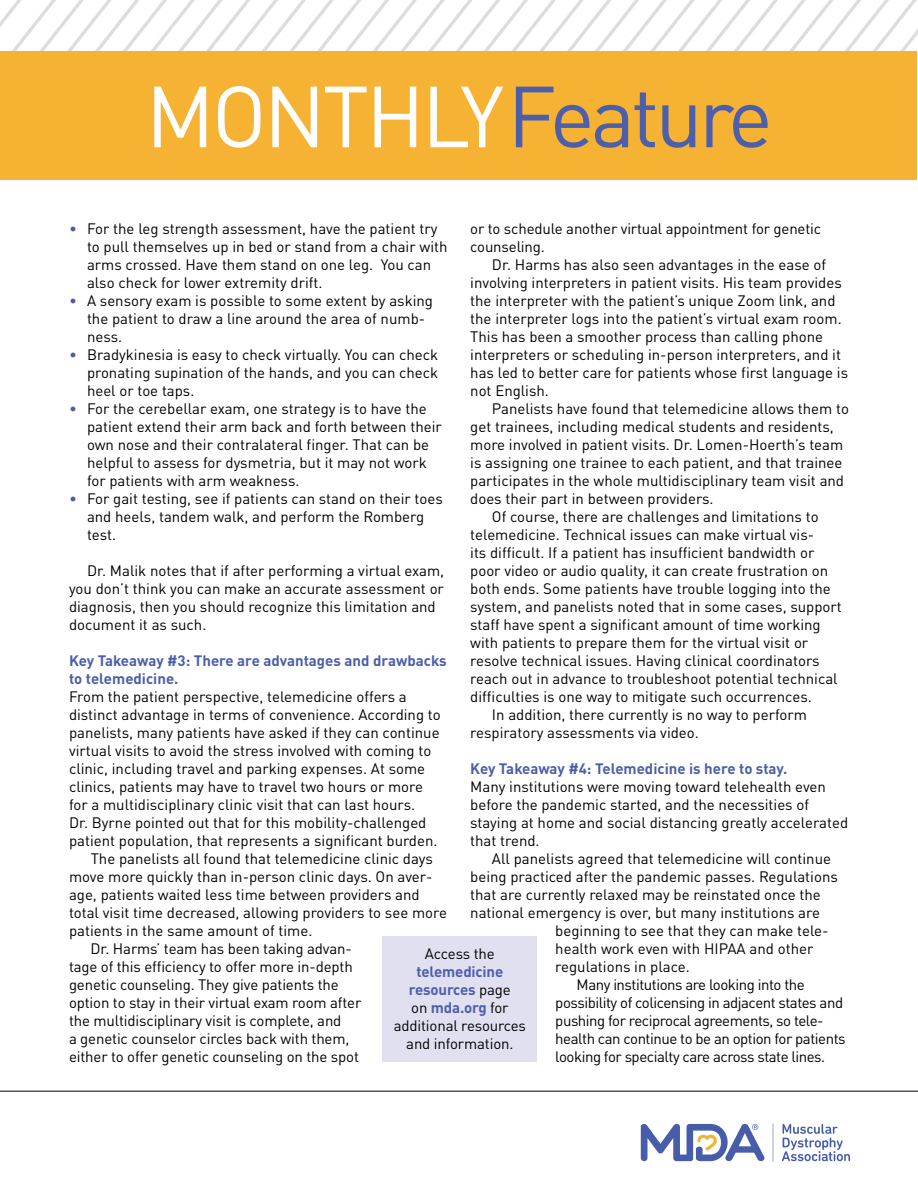
<style>
.page{position:relative;width:918px;height:1188px;background:#fff}
.page>*{position:absolute;margin:0;border:0;box-sizing:border-box;transform-origin:0 0}
.t1{font:85.2px "DINOT";letter-spacing:-.05em;color:#fff}
.t2{font:15px/18px "DINOT";color:#000}
.t3{font:15px "DINOT";letter-spacing:-.03em;color:#000}
.t4{font:700 15px/18px "DINOT";color:#4d5fab}
.s1{color:#4d5fab}
.s2{font-weight:700;color:#4d5fab}
</style>
<div class="page">
<svg style="left:0;top:0;width:918px;height:94px"></svg>
<div style="left:1px;top:51px;width:916px;height:128px;background:#f6b333"></div>
<svg style="left:772px;top:1123px;width:2px;height:39px"></svg>
<svg style="left:782px;top:1124px;width:68px;height:37px"></svg>
<svg style="left:641px;top:1124px;width:123px;height:37px"></svg>
<hr style="left:0;top:1091px;width:918px;height:1px;background:#000">
<div style="left:382px;top:936px;width:155px;height:125px;background:#e0e0f1"></div>
<h1 class="t1" style="left:146px;top:63px;width:629px">MONTHLY<span class="s1">Feature</span></h1>
<p class="t2" style="left:470px;top:219px;width:353px">or to schedule another virtual appointment for genetic counseling.</p>
<p class="t2" style="left:470px;top:255px;width:379px;text-indent:22px">Dr. Harms has also seen advantages in the ease of involving interpreters in patient visits. His team provides the interpreter with the patient’s unique Zoom link, and the interpreter logs into the patient’s virtual exam room.<br>This has been a smoother process than calling phone interpreters or scheduling in-person interpreters, and it has led to better care for patients whose first language is not English.</p>
<p class="t2" style="left:492px;top:399px;width:359px">Panelists have found that telemedicine allows them to</p>
<p class="t2" style="left:470px;top:417px;width:365px">get trainees, including medical students and residents,</p>
<p class="t2" style="left:470px;top:435px;width:375px">more involved in patient visits. Dr. Lomen-Hoerth’s team</p>
<p class="t2" style="left:470px;top:453px;width:374px">is assigning one trainee to each patient, and that trainee</p>
<p class="t2" style="left:470px;top:471px;width:375px">participates in the whole multidisciplinary team visit and</p>
<p class="t2" style="left:470px;top:489px;width:245px">does their part in between providers.</p>
<p class="t2" style="left:492px;top:507px;width:328px">Of course, there are challenges and limitations to</p>
<p class="t2" style="left:470px;top:525px;width:345px">telemedicine. Technical issues can make virtual vis-</p>
<p class="t2" style="left:470px;top:543px;width:346px">its difficult. If a patient has insufficient bandwidth or</p>
<p class="t2" style="left:470px;top:561px;width:359px">poor video or audio quality, it can create frustration on</p>
<p class="t2" style="left:470px;top:579px;width:362px">both ends. Some patients have trouble logging into the</p>
<p class="t2" style="left:470px;top:597px;width:373px">system, and panelists noted that in some cases, support</p>
<p class="t2" style="left:470px;top:615px;width:352px">staff have spent a significant amount of time working</p>
<p class="t2" style="left:470px;top:633px;width:340px">with patients to prepare them for the virtual visit or</p>
<p class="t2" style="left:470px;top:651px;width:351px">resolve technical issues. Having clinical coordinators</p>
<p class="t2" style="left:470px;top:669px;width:369px">reach out in advance to troubleshoot potential technical</p>
<p class="t2" style="left:470px;top:687px;width:343px">difficulties is one way to mitigate such occurrences.</p>
<p class="t2" style="left:492px;top:705px;width:316px">In addition, there currently is no way to perform</p>
<p class="t2" style="left:470px;top:723px;width:230px">respiratory assessments via video.</p>
<p class="t4" style="left:470px;top:759px;width:319px">Key Takeaway #4: Telemedicine is here to stay.</p>
<p class="t2" style="left:470px;top:777px;width:379px">Many institutions were moving toward telehealth even before the pandemic started, and the necessities of staying at home and social distancing greatly accelerated that trend.</p>
<p class="t2" style="left:492px;top:849px;width:341px">All panelists agreed that telemedicine will continue</p>
<p class="t2" style="left:470px;top:867px;width:369px">being practiced after the pandemic passes. Regulations</p>
<p class="t2" style="left:470px;top:885px;width:352px">that are currently relaxed may be reinstated once the</p>
<p class="t2" style="left:470px;top:903px;width:351px">national emergency is over, but many institutions are</p>
<p class="t2" style="left:555px;top:921px;width:275px">beginning to see that they can make tele-</p>
<p class="t2" style="left:555px;top:939px;width:260px">health work even with HIPAA and other</p>
<p class="t2" style="left:555px;top:957px;width:136px">regulations in place.</p>
<p class="t3" style="left:577px;top:975px;width:230px">Many institutions are looking into the</p>
<p class="t3" style="left:555px;top:993px;width:289px">possibility of colicensing in adjacent states and</p>
<p class="t3" style="left:555px;top:1011px;width:270px">pushing for reciprocal agreements, so tele-</p>
<p class="t3" style="left:555px;top:1029px;width:292px">health can continue to be an option for patients</p>
<p class="t3" style="left:555px;top:1047px;width:271px">looking for specialty care across state lines.</p>
<p class="t2" style="left:87px;top:219px;width:362px;text-indent:-18px"><span class="s1">•</span> For the leg strength assessment, have the patient try to pull themselves up in bed or stand from a chair with arms crossed. Have them stand on one leg. You can also check for lower extremity drift.</p>
<p class="t2" style="left:87px;top:291px;width:348px;text-indent:-18px"><span class="s1">•</span> A sensory exam is possible to some extent by asking the patient to draw a line around the area of numb&shy;ness.</p>
<p class="t2" style="left:87px;top:345px;width:353px;text-align:justify;text-indent:-18px"><span class="s1">•</span> Bradykinesia is easy to check virtually. You can check pronating supination of the hands, and you can check heel or toe taps.</p>
<p class="t2" style="left:87px;top:399px;width:356px;text-indent:-18px"><span class="s1">•</span> For the cerebellar exam, one strategy is to have the patient extend their arm back and forth between their own nose and their contralateral finger. That can be helpful to assess for dysmetria, but it may not work for patients with arm weakness.</p>
<p class="t2" style="left:87px;top:489px;width:357px;text-indent:-18px"><span class="s1">•</span> For gait testing, see if patients can stand on their toes and heels, tandem walk, and perform the Romberg test.</p>
<p class="t2" style="left:69px;top:561px;width:377px;text-indent:18px">Dr. Malik notes that if after performing a virtual exam, you don’t think you can make an accurate assessment or diagnosis, then you should recognize this limitation and document it as such.</p>
<p class="t4" style="left:69px;top:651px;width:379px">Key Takeaway #3: There are advantages and drawbacks to telemedicine.</p>
<p class="t2" style="left:69px;top:687px;width:339px">From the patient perspective, telemedicine offers a</p>
<p class="t2" style="left:69px;top:705px;width:373px">distinct advantage in terms of convenience. According to</p>
<p class="t2" style="left:69px;top:723px;width:372px">panelists, many patients have asked if they can continue</p>
<p class="t2" style="left:69px;top:741px;width:364px">virtual visits to avoid the stress involved with coming to</p>
<p class="t2" style="left:69px;top:759px;width:358px">clinic, including travel and parking expenses. At some</p>
<p class="t2" style="left:69px;top:777px;width:356px">clinics, patients may have to travel two hours or more</p>
<p class="t2" style="left:69px;top:795px;width:348px">for a multidisciplinary clinic visit that can last hours.</p>
<p class="t2" style="left:69px;top:813px;width:359px">Dr. Byrne pointed out that for this mobility-challenged</p>
<p class="t2" style="left:69px;top:831px;width:370px">patient population, that represents a significant burden.</p>
<p class="t2" style="left:91px;top:849px;width:344px">The panelists all found that telemedicine clinic days</p>
<p class="t2" style="left:69px;top:867px;width:365px">move more quickly than in-person clinic days. On aver-</p>
<p class="t2" style="left:69px;top:885px;width:352px">age, patients waited less time between providers and</p>
<p class="t2" style="left:69px;top:903px;width:379px">total visit time decreased, allowing providers to see more</p>
<p class="t2" style="left:69px;top:921px;width:245px">patients in the same amount of time.</p>
<p class="t2" style="left:91px;top:939px;width:263px">Dr. Harms’ team has been taking advan-</p>
<p class="t2" style="left:69px;top:957px;width:285px">tage of this efficiency to offer more in-depth</p>
<p class="t2" style="left:69px;top:975px;width:271px">genetic counseling. They give patients the</p>
<p class="t2" style="left:69px;top:993px;width:294px">option to stay in their virtual exam room after</p>
<p class="t2" style="left:69px;top:1011px;width:274px">the multidisciplinary visit is complete, and</p>
<p class="t2" style="left:69px;top:1029px;width:282px">a genetic counselor circles back with them,</p>
<p class="t2" style="left:69px;top:1047px;width:292px">either to offer genetic counseling on the spot</p>
<p class="t2" style="left:425px;top:945px;width:71px">Access the</p>
<p class="t2" style="left:394px;top:963px;width:134px;text-align:center"><span class="s2">telemedicine resources</span> page<br>on <span class="s2">mda.org</span> for additional resources and information.</p>
</div>
